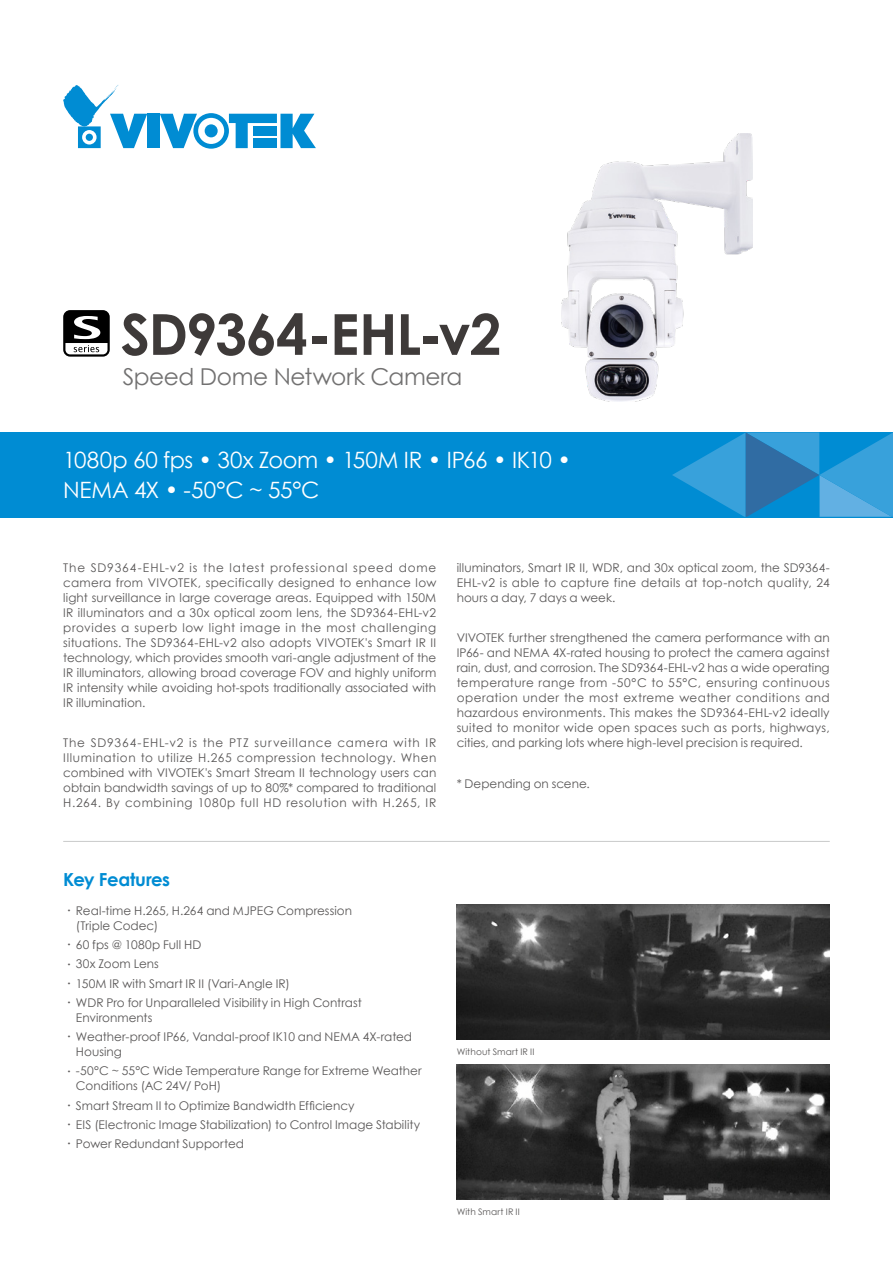
<style>
.page{position:relative;width:893px;height:1263px;background:#fff}
.page>*{position:absolute;margin:0;border:0;box-sizing:border-box;transform-origin:0 0}
.t1{font:700 56.55px "Century Gothic";letter-spacing:-.025em;color:#3e3a39}
.t2{font:23.25px "Century Gothic";letter-spacing:-.015em;color:#727171}
.t3{font:22.5px/30px "Century Gothic";letter-spacing:-.01em;color:#fff}
.t4{font:700 18px "Century Gothic";letter-spacing:-.02em;color:#008cd3}
.t5{font:12px/15px "Century Gothic";letter-spacing:.005em;color:#595757;text-align:justify}
.t6{font:9px "Century Gothic";letter-spacing:.01em;color:#595757}
.s1{font-family:"Adobe Ming Std";font-weight:300}
</style>
<div class="page">
<div style="left:0;top:432px;width:893px;height:85px;background:#008cd3"></div>
<svg style="left:672px;top:432px;width:221px;height:85px"></svg>
<hr style="left:63px;top:841px;width:767px;height:1px;background:#c9caca">
<img style="left:457px;top:904px;width:372px;height:135px">
<img style="left:457px;top:1064px;width:372px;height:135px">
<div style="left:147px;top:114px;width:13px;height:34px;background:#008cd3"></div>
<svg style="left:160px;top:113px;width:156px;height:36px"></svg>
<svg style="left:63px;top:85px;width:84px;height:63px"></svg>
<div style="left:86px;top:134px;width:7px;height:7px;background:#008cd3;border-radius:50%"></div>
<svg style="left:63px;top:310px;width:47px;height:47px"></svg>
<img style="left:561px;top:133px;width:192px;height:268px">
<h1 class="t1" style="left:121px;top:291px;width:382px">SD9364-EHL-v2</h1>
<h2 class="t2" style="left:123px;top:361px;width:341px">Speed Dome Network Camera</h2>
<h3 class="t3" style="left:63px;top:445px;width:509px">1080p 60 fps • 30x Zoom • 150M IR • IP66 • IK10 •<br>NEMA 4X • -50°C ~ 55°C</h3>
<p class="t5" style="left:63px;top:560px;width:375px">The SD9364-EHL-v2 is the latest professional speed dome camera from VIVOTEK, specifically designed to enhance low light surveillance in large coverage areas. Equipped with 150M IR illuminators and a 30x optical zoom lens, the SD9364-EHL-v2 provides a superb low light image in the most challenging situations. The SD9364-EHL-v2 also adopts VIVOTEK's Smart IR II technology, which provides smooth vari-angle adjustment of the IR illuminators, allowing broad coverage FOV and highly uniform IR intensity while avoiding hot-spots traditionally associated with IR illumination.</p>
<p class="t5" style="left:63px;top:735px;width:375px">The SD9364-EHL-v2 is the PTZ surveillance camera with IR Illumination to utilize H.265 compression technology. When combined with VIVOTEK's Smart Stream II technology users can obtain bandwidth savings of up to 80%* compared to traditional H.264. By combining 1080p full HD resolution with H.265, IR</p>
<p class="t5" style="left:457px;top:560px;width:375px">illuminators, Smart IR II, WDR, and 30x optical zoom, the SD9364- EHL-v2 is able to capture fine details at top-notch quality, 24 hours a day, 7 days a week.</p>
<p class="t5" style="left:457px;top:630px;width:375px">VIVOTEK further strengthened the camera performance with an IP66- and NEMA 4X-rated housing to protect the camera against rain, dust, and corrosion. The SD9364-EHL-v2 has a wide operating temperature range from -50°C to 55°C, ensuring continuous operation under the most extreme weather conditions and hazardous environments. This makes the SD9364-EHL-v2 ideally suited to monitor wide open spaces such as ports, highways, cities, and parking lots where high-level precision is required.</p>
<p class="t5" style="left:457px;top:776px;width:135px">* Depending on scene.</p>
<h3 class="t4" style="left:63px;top:866px;width:109px">Key Features</h3>
<p class="t5" style="left:76px;top:903px;width:278px;text-indent:-13px"><span class="s1">•</span> Real-time H.265, H.264 and MJPEG Compression (Triple Codec)</p>
<p class="t5" style="left:63px;top:937px;width:140px"><span class="s1">•</span> 60 fps @ 1080p Full HD</p>
<p class="t5" style="left:63px;top:956px;width:97px"><span class="s1">•</span> 30x Zoom Lens</p>
<p class="t5" style="left:63px;top:975px;width:228px"><span class="s1">•</span> 150M IR with Smart IR II (Vari-Angle IR)</p>
<p class="t5" style="left:76px;top:995px;width:287px;text-indent:-13px"><span class="s1">•</span> WDR Pro for Unparalleled Visibility in High Contrast<br>Environments</p>
<p class="t5" style="left:76px;top:1029px;width:338px;text-indent:-13px"><span class="s1">•</span> Weather-proof IP66, Vandal-proof IK10 and NEMA 4X-rated<br>Housing</p>
<p class="t5" style="left:76px;top:1063px;width:347px;text-indent:-13px"><span class="s1">•</span> -50°C ~ 55°C Wide Temperature Range for Extreme Weather<br>Conditions (AC 24V/ PoH)</p>
<p class="t5" style="left:63px;top:1097px;width:293px"><span class="s1">•</span> Smart Stream II to Optimize Bandwidth Efficiency</p>
<p class="t5" style="left:63px;top:1117px;width:358px"><span class="s1">•</span> EIS (Electronic Image Stabilization) to Control Image Stability</p>
<p class="t5" style="left:63px;top:1136px;width:182px"><span class="s1">•</span> Power Redundant Supported</p>
<p class="t6" style="left:457px;top:1045px;width:79px">Without Smart IR II</p>
<p class="t6" style="left:457px;top:1205px;width:65px">With Smart IR II</p>
</div>
